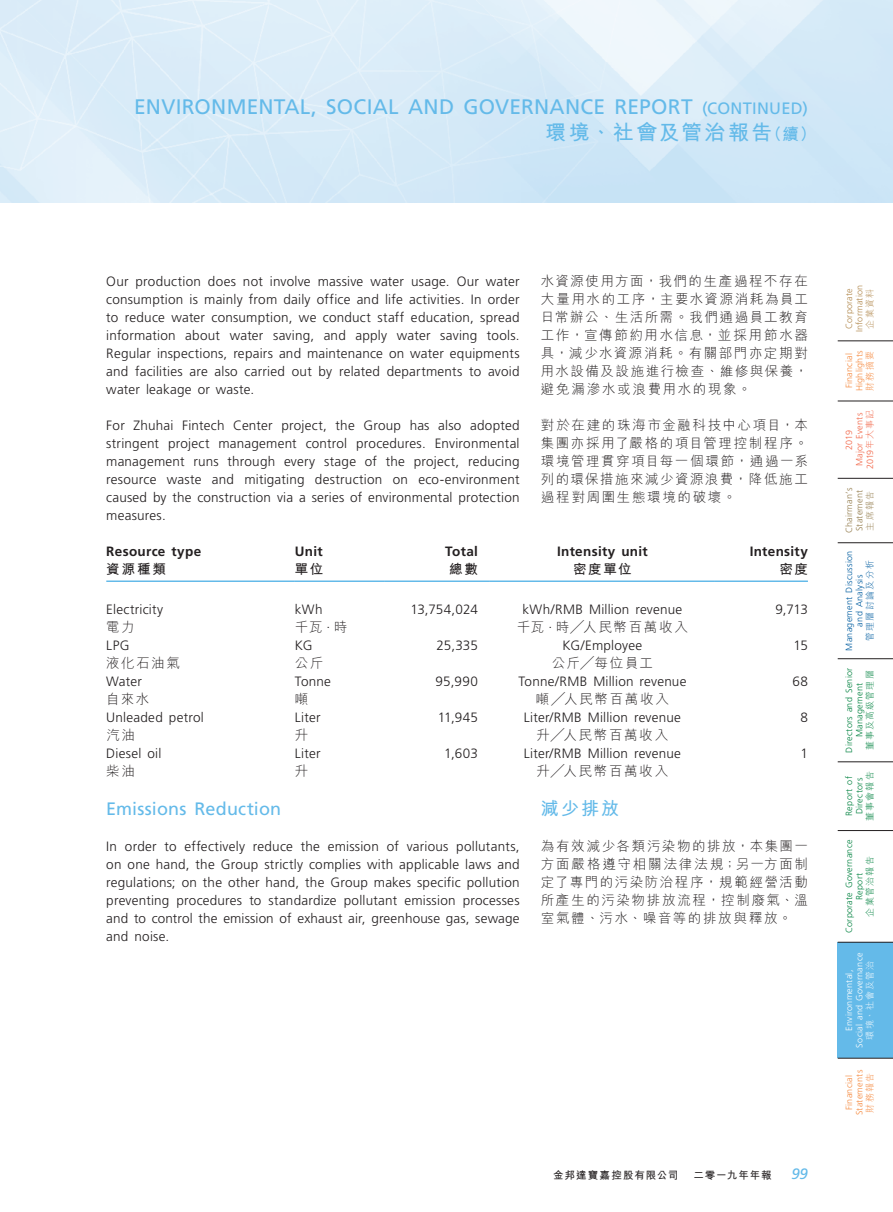
<style>
.page{position:relative;width:893px;height:1212px;background:#fff}
.page>*{position:absolute;margin:0;border:0;box-sizing:border-box;transform-origin:0 0}
.t1{font:21px "Frutiger LT Std";letter-spacing:.015em;color:#64bae9}
.t2{font:700 21px "M Hei HK";letter-spacing:.11em;color:#64bae9}
._04___H2{font:18px "Frutiger LT Std";letter-spacing:.01em;color:#64bae9}
._04___H2-2{font:700 18px "M Hei HK";color:#64bae9}
.t3{font:italic 15px "Frutiger LT Std";color:#64bae9}
._01_Body_Text{font:300 13.5px/18px "Frutiger LT Std";letter-spacing:.015em;color:#231f20;text-align:justify}
._01_Body_Text-2{font:300 13.5px/18px "M Hei HK";letter-spacing:.12em;color:#231f20;text-align:justify}
._01_Body_Text-3{font:700 13.5px "Frutiger LT Std";letter-spacing:.02em;color:#231f20}
._01_Body_Text-4{font:700 13.5px "M Hei HK";letter-spacing:.12em;color:#231f20}
.t4{font:700 10.5px "M Hei HK";letter-spacing:.09em;color:#231f20}
.t5{font:300 9px/10.5px "Frutiger LT Std";letter-spacing:.03em;color:#028240;text-align:center}
.t6{font:300 9px/10.5px "Frutiger LT Std";letter-spacing:.03em;color:#f5883d;text-align:center}
.t7{font:300 9px/10.5px "Frutiger LT Std";letter-spacing:.03em;color:#fff;text-align:center}
.t8{font:300 9px/10.5px "Frutiger LT Std";letter-spacing:.03em;color:#005da0;text-align:center}
.t9{font:300 9px/10.5px "Frutiger LT Std";letter-spacing:.02em;color:#f26648;text-align:center}
.t10{font:300 9px/10.5px "Frutiger LT Std";letter-spacing:.03em;color:#b1884d;text-align:center}
.t11{font:300 9px/10.5px "Frutiger LT Std";letter-spacing:.025em;color:#937c4d}
.t12{font:300 9px "M Hei HK";letter-spacing:.14em;color:#028240}
.t13{font:300 9px "M Hei HK";letter-spacing:.14em;color:#f5883d}
.t14{font:300 9px "M Hei HK";letter-spacing:.135em;color:#005da0}
.t15{font:300 9px "M Hei HK";letter-spacing:.135em;color:#fff}
.t16{font:300 9px "M Hei HK";color:#b1884d}
.t17{font:300 9px "M Hei HK";color:#937c4d}
.s1{font-size:16.5px}
.s2{font-family:"M Hei HK"}
</style>
<div class="page">
<img style="left:0;top:0;width:893px;height:203px">
<div style="left:838px;top:942px;width:55px;height:116px;background:#64bae9"></div>
<hr style="left:838px;top:340px;width:55px;height:1px;background:#231f20">
<hr style="left:838px;top:401px;width:55px;height:1px;background:#231f20">
<hr style="left:838px;top:478px;width:55px;height:1px;background:#231f20">
<hr style="left:838px;top:542px;width:55px;height:1px;background:#231f20">
<hr style="left:838px;top:658px;width:55px;height:1px;background:#231f20">
<hr style="left:838px;top:761px;width:55px;height:1px;background:#231f20">
<hr style="left:838px;top:830px;width:55px;height:1px;background:#231f20">
<hr style="left:838px;top:942px;width:55px;height:1px;background:#231f20">
<hr style="left:838px;top:1058px;width:55px;height:1px;background:#231f20">
<hr style="left:106px;top:580px;width:189px;height:2px;background:#64bae9">
<hr style="left:295px;top:580px;width:90px;height:2px;background:#64bae9">
<hr style="left:385px;top:580px;width:105px;height:2px;background:#64bae9">
<hr style="left:490px;top:580px;width:225px;height:2px;background:#64bae9">
<hr style="left:715px;top:580px;width:93px;height:2px;background:#64bae9">
<h1 class="t1" style="left:134px;top:95px;width:675px">ENVIRONMENTAL, SOCIAL AND GOVERNANCE REPORT <span class="s1">(CONTINUED)</span></h1>
<h1 class="t2" style="left:545px;top:117px;width:272px">環境、社會及管治報告<span class="s1">（續）</span></h1>
<p class="_01_Body_Text-2" style="left:541px;top:272px;width:269px">水資源使用方面，我們的生產過程不存在大量用水的工序，主要水資源消耗為員工日常辦公、生活所需。我們通過員工教育工作，宣傳節約用水信息，並採用節水器具，減少水資源消耗。有關部門亦定期對用水設備及設施進行檢查、維修與保養，避免漏滲水或浪費用水的現象。</p>
<p class="_01_Body_Text-2" style="left:541px;top:416px;width:269px">對於在建的珠海市金融科技中心項目，本集團亦採用了嚴格的項目管理控制程序。環境管理貫穿項目每一個環節，通過一系列的環保措施來減少資源浪費，降低施工過程對周圍生態環境的破壞。</p>
<p class="_01_Body_Text" style="left:106px;top:273px;width:415px">Our production does not involve massive water usage. Our water consumption is mainly from daily office and life activities. In order to reduce water consumption, we conduct staff education, spread information about water saving, and apply water saving tools.<br>Regular inspections, repairs and maintenance on water equipments and facilities are also carried out by related departments to avoid water leakage or waste.</p>
<p class="_01_Body_Text" style="left:106px;top:417px;width:415px">For Zhuhai Fintech Center project, the Group has also adopted stringent project management control procedures. Environmental management runs through every stage of the project, reducing resource waste and mitigating destruction on eco-environment caused by the construction via a series of environmental protection measures.</p>
<p class="_01_Body_Text-3" style="left:106px;top:544px;width:96px">Resource type</p>
<p class="_01_Body_Text-3" style="left:295px;top:544px;width:29px">Unit</p>
<p class="_01_Body_Text-3" style="left:445px;top:544px;width:34px">Total</p>
<p class="_01_Body_Text-3" style="left:557px;top:544px;width:92px">Intensity unit</p>
<p class="_01_Body_Text-3" style="left:750px;top:544px;width:60px">Intensity</p>
<p class="_01_Body_Text-4" style="left:106px;top:559px;width:61px">資源種類</p>
<p class="_01_Body_Text-4" style="left:295px;top:559px;width:30px">單位</p>
<p class="_01_Body_Text-4" style="left:449px;top:559px;width:30px">總數</p>
<p class="_01_Body_Text-4" style="left:573px;top:559px;width:60px">密度單位</p>
<p class="_01_Body_Text-4" style="left:779px;top:559px;width:30px">密度</p>
<p class="_01_Body_Text" style="left:106px;top:600px;width:58px">Electricity</p>
<p class="_01_Body_Text" style="left:295px;top:600px;width:29px">kWh</p>
<p class="_01_Body_Text" style="left:411px;top:600px;width:69px">13,754,024</p>
<p class="_01_Body_Text" style="left:523px;top:600px;width:161px">kWh/RMB Million revenue</p>
<p class="_01_Body_Text" style="left:775px;top:600px;width:34px">9,713</p>
<p class="_01_Body_Text-2" style="left:106px;top:618px;width:30px">電力</p>
<p class="_01_Body_Text-2" style="left:295px;top:618px;width:54px">千瓦<sup>.</sup>時</p>
<p class="_01_Body_Text-2" style="left:517px;top:618px;width:173px">千瓦 <sup>.</sup> 時╱人民幣百萬收入</p>
<p class="_01_Body_Text" style="left:106px;top:636px;width:25px">LPG</p>
<p class="_01_Body_Text" style="left:295px;top:636px;width:19px">KG</p>
<p class="_01_Body_Text" style="left:436px;top:636px;width:43px">25,335</p>
<p class="_01_Body_Text" style="left:563px;top:636px;width:81px">KG/Employee</p>
<p class="_01_Body_Text" style="left:793px;top:636px;width:16px">15</p>
<p class="_01_Body_Text-2" style="left:106px;top:654px;width:75px">液化石油氣</p>
<p class="_01_Body_Text-2" style="left:295px;top:654px;width:30px">公斤</p>
<p class="_01_Body_Text-2" style="left:552px;top:654px;width:103px">公斤╱每位員工</p>
<p class="_01_Body_Text" style="left:106px;top:672px;width:37px">Water</p>
<p class="_01_Body_Text" style="left:295px;top:672px;width:38px">Tonne</p>
<p class="_01_Body_Text" style="left:435px;top:672px;width:44px">95,990</p>
<p class="_01_Body_Text" style="left:518px;top:672px;width:170px">Tonne/RMB Million revenue</p>
<p class="_01_Body_Text" style="left:792px;top:672px;width:17px">68</p>
<p class="_01_Body_Text-2" style="left:106px;top:690px;width:45px">自來水</p>
<p class="_01_Body_Text-2" style="left:295px;top:690px;width:15px">噸</p>
<p class="_01_Body_Text-2" style="left:536px;top:690px;width:135px">噸╱人民幣百萬收入</p>
<p class="_01_Body_Text" style="left:106px;top:708px;width:99px">Unleaded petrol</p>
<p class="_01_Body_Text" style="left:295px;top:708px;width:27px">Liter</p>
<p class="_01_Body_Text" style="left:438px;top:708px;width:42px">11,945</p>
<p class="_01_Body_Text" style="left:524px;top:708px;width:158px">Liter/RMB Million revenue</p>
<p class="_01_Body_Text" style="left:800px;top:708px;width:9px">8</p>
<p class="_01_Body_Text-2" style="left:106px;top:726px;width:30px">汽油</p>
<p class="_01_Body_Text-2" style="left:295px;top:726px;width:15px">升</p>
<p class="_01_Body_Text-2" style="left:536px;top:726px;width:133px">升╱人民幣百萬收入</p>
<p class="_01_Body_Text" style="left:106px;top:744px;width:57px">Diesel oil</p>
<p class="_01_Body_Text" style="left:295px;top:744px;width:27px">Liter</p>
<p class="_01_Body_Text" style="left:444px;top:744px;width:35px">1,603</p>
<p class="_01_Body_Text" style="left:524px;top:744px;width:158px">Liter/RMB Million revenue</p>
<p class="_01_Body_Text" style="left:800px;top:744px;width:9px">1</p>
<p class="_01_Body_Text-2" style="left:106px;top:762px;width:30px">柴油</p>
<p class="_01_Body_Text-2" style="left:295px;top:762px;width:15px">升</p>
<p class="_01_Body_Text-2" style="left:536px;top:762px;width:133px">升╱人民幣百萬收入</p>
<p class="_04___H2" style="left:106px;top:798px;width:176px">Emissions Reduction</p>
<p class="_01_Body_Text" style="left:106px;top:837px;width:415px">In order to effectively reduce the emission of various pollutants, on one hand, the Group strictly complies with applicable laws and regulations; on the other hand, the Group makes specific pollution preventing procedures to standardize pollutant emission processes and to control the emission of exhaust air, greenhouse gas, sewage and noise.</p>
<p class="_04___H2-2" style="left:541px;top:795px;width:80px">減少排放</p>
<p class="_01_Body_Text-2" style="left:541px;top:837px;width:269px">為有效減少各類污染物的排放，本集團一方面嚴格遵守相關法律法規；另一方面制定了專門的污染防治程序，規範經營活動所產生的污染物排放流程，控制廢氣、溫室氣體、污水、噪音等的排放與釋放。</p>
<p class="t4" style="left:553px;top:1167px;width:127px">金邦達寶嘉控股有限公司</p>
<p class="t4" style="left:693px;top:1167px;width:80px">二零一九年年報</p>
<p class="t3" style="left:791px;top:1165px;width:18px">99</p>
<p class="t10" style="left:844px;top:332px;width:49px;rotate:-90deg">Corporate<br>Information</p>
<p class="t16" style="left:865px;top:329px;width:42px;rotate:-90deg">企業資料</p>
<p class="t6" style="left:844px;top:391px;width:42px;rotate:-90deg">Financial<br>Highlights</p>
<p class="t13" style="left:865px;top:391px;width:41px;rotate:-90deg">財務摘要</p>
<p class="t9" style="left:844px;top:469px;width:61px;rotate:-90deg">2019<br>Major Events<br>2019<span class="s2">年大事記</span></p>
<p class="t11" style="left:844px;top:533px;width:47px;rotate:-90deg">Chairman’s<br>Statement</p>
<p class="t17" style="left:865px;top:530px;width:41px;rotate:-90deg">主席報告</p>
<p class="t8" style="left:844px;top:651px;width:102px;rotate:-90deg">Management Discussion and Analysis</p>
<p class="t14" style="left:865px;top:641px;width:82px;rotate:-90deg">管理層討論及分析</p>
<p class="t5" style="left:844px;top:753px;width:86px;rotate:-90deg">Directors and Senior<br>Management</p>
<p class="t12" style="left:865px;top:750px;width:82px;rotate:-90deg">董事及高級管理層</p>
<p class="t5" style="left:844px;top:816px;width:41px;text-align:left;rotate:-90deg">Report of<br>Directors</p>
<p class="t12" style="left:865px;top:821px;width:51px;rotate:-90deg">董事會報告</p>
<p class="t5" style="left:844px;top:933px;width:95px;rotate:-90deg">Corporate Governance<br>Report</p>
<p class="t12" style="left:865px;top:916px;width:62px;rotate:-90deg">企業管治報告</p>
<p class="t7" style="left:844px;top:1047px;width:96px;rotate:-90deg">Environmental,<br>Social and Governance</p>
<p class="t15" style="left:865px;top:1040px;width:81px;rotate:-90deg">環境、社會及管治</p>
<p class="t6" style="left:844px;top:1115px;width:47px;rotate:-90deg">Financial<br>Statements</p>
<p class="t13" style="left:865px;top:1112px;width:41px;rotate:-90deg">財務報告</p>
</div>
